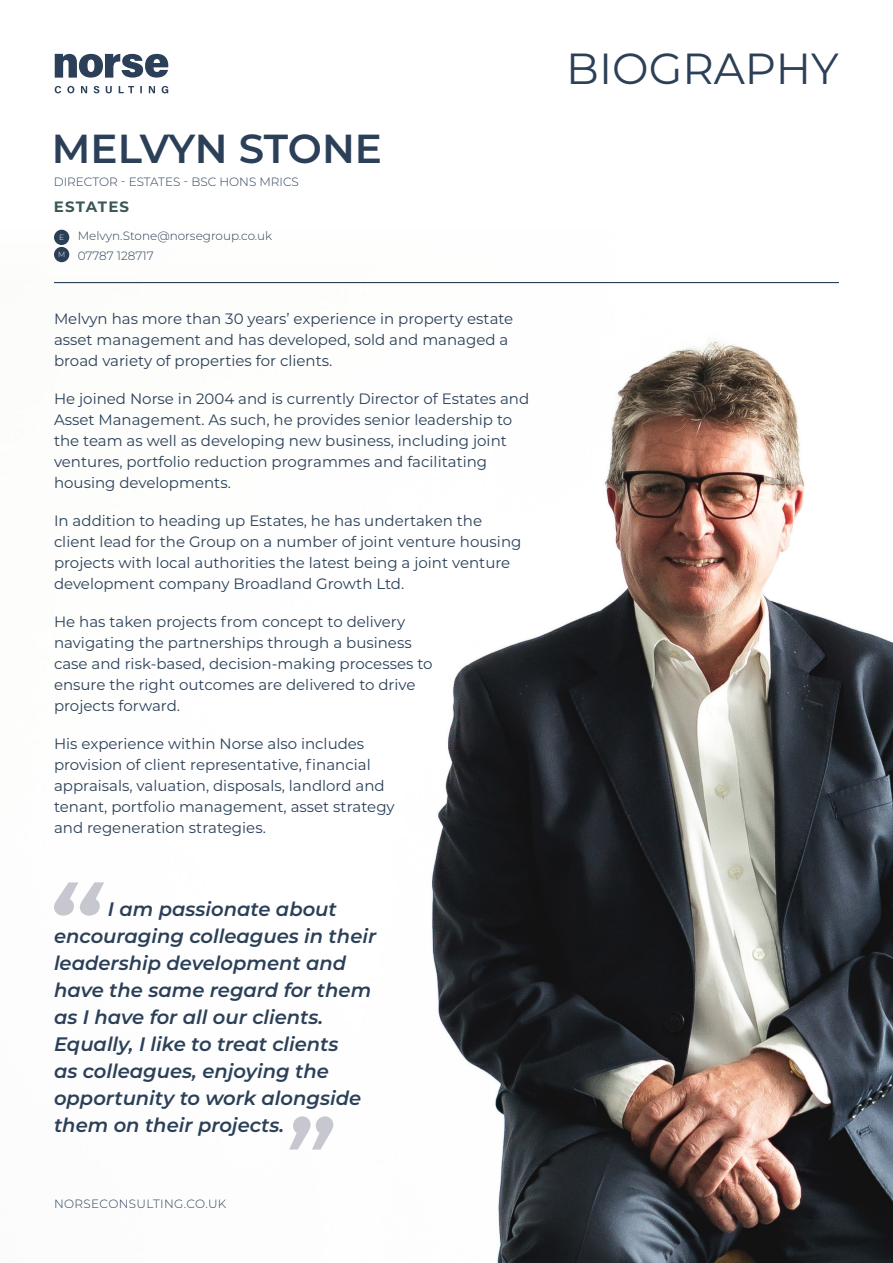
<style>
.page{position:relative;width:893px;height:1263px;background:#fff}
.page>*{position:absolute;margin:0;border:0;box-sizing:border-box;transform-origin:0 0}
.t1{font:43.5px "Montserrat";color:#2b4058}
.t2{font:600 40.5px "Montserrat";letter-spacing:-.01em;color:#2b4058}
.t3{font:italic 600 19.5px/27px "Montserrat";color:#2b4058}
.t4{font:15px/21px "Montserrat";color:#2b4058}
.t5{font:700 15px "Montserrat";letter-spacing:.075em;color:#395855}
.t6{font:300 12px "Montserrat";color:#2b4058}
.t7{font:300 12px "Montserrat";letter-spacing:.03em;color:#2b4058}
.t8{font:300 7.5px "Montserrat";color:#fff}
</style>
<div class="page">
<img style="left:54px;top:229px;width:839px;height:1034px">
<div style="left:54px;top:230px;width:15px;height:15px;background:#2b4058;border-radius:50%"></div>
<div style="left:54px;top:247px;width:15px;height:15px;background:#2b4058;border-radius:50%"></div>
<svg style="left:54px;top:882px;width:50px;height:34px"></svg>
<svg style="left:289px;top:1116px;width:44px;height:33px"></svg>
<hr style="left:54px;top:282px;width:785px;height:1px;background:#2b4058">
<svg style="left:55px;top:54px;width:113px;height:24px"></svg>
<svg style="left:55px;top:86px;width:113px;height:7px"></svg>
<p class="t2" style="left:52px;top:119px;width:332px">MELVYN STONE</p>
<p class="t6" style="left:54px;top:174px;width:247px">DIRECTOR - ESTATES - BSC HONS MRICS</p>
<p class="t5" style="left:54px;top:196px;width:77px">ESTATES</p>
<p class="t8" style="left:59px;top:232px;width:7px">E</p>
<p class="t8" style="left:58px;top:249px;width:9px">M</p>
<p class="t6" style="left:78px;top:228px;width:196px">Melvyn.Stone@norsegroup.co.uk</p>
<p class="t6" style="left:78px;top:247px;width:78px">07787 128717</p>
<p class="t4" style="left:54px;top:308px;width:461px">Melvyn has more than 30 years’ experience in property estate asset management and has developed, sold and managed a broad variety of properties for clients.</p>
<p class="t4" style="left:54px;top:388px;width:477px">He joined Norse in 2004 and is currently Director of Estates and Asset Management. As such, he provides senior leadership to the team as well as developing new business, including joint ventures, portfolio reduction programmes and facilitating housing developments.</p>
<p class="t4" style="left:54px;top:510px;width:469px">In addition to heading up Estates, he has undertaken the client lead for the Group on a number of joint venture housing projects with local authorities the latest being a joint venture development company Broadland Growth Ltd.</p>
<p class="t4" style="left:54px;top:611px;width:380px">He has taken projects from concept to delivery navigating the partnerships through a business case and risk-based, decision-making processes to ensure the right outcomes are delivered to drive projects forward.</p>
<p class="t4" style="left:54px;top:733px;width:342px">His experience within Norse also includes provision of client representative, financial appraisals, valuation, disposals, landlord and tenant, portfolio management, asset strategy and regeneration strategies.</p>
<p class="t3" style="left:54px;top:894px;width:324px;text-indent:54px">I am passionate about encouraging colleagues in their leadership development and have the same regard for them as I have for all our clients.<br>Equally, I like to treat clients<br>as colleagues, enjoying the opportunity to work alongside them on their projects.</p>
<p class="t7" style="left:54px;top:1195px;width:174px">NORSECONSULTING.CO.UK</p>
<p class="t1" style="left:566px;top:39px;width:274px">BIOGRAPHY</p>
</div>
